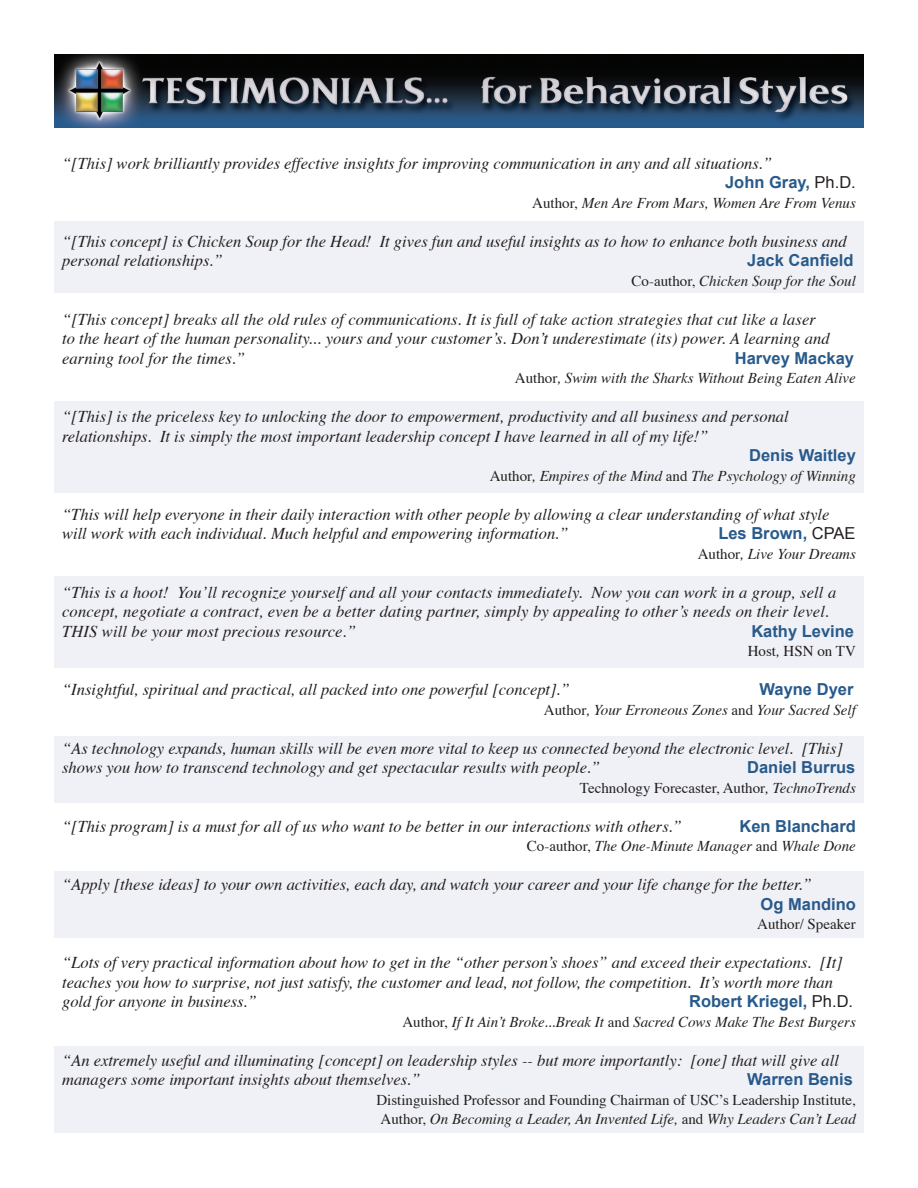
<style>
.page{position:relative;width:918px;height:1188px;background:#fff}
.page>*{position:absolute;margin:0;border:0;box-sizing:border-box;transform-origin:0 0}
.t1{font:italic 16.5px/19.5px "Times";color:#231f20}
.t2{font:700 16.5px "Arial";color:#285a8b}
.t3{font:italic 15px "Times";color:#231f20}
.t4{font:15px/19.5px "Times";color:#231f20}
.s1{font-weight:400;color:#231f20}
.s2{font-style:normal}
.s3{font-style:italic}
</style>
<div class="page">
<img style="left:54px;top:54px;width:810px;height:74px">
<div style="left:54px;top:222px;width:810px;height:71px;background:#f0f1f6"></div>
<div style="left:54px;top:402px;width:810px;height:91px;background:#f0f1f6"></div>
<div style="left:54px;top:576px;width:810px;height:92px;background:#f0f1f6"></div>
<div style="left:54px;top:736px;width:810px;height:66px;background:#f0f1f6"></div>
<div style="left:54px;top:871px;width:810px;height:67px;background:#f0f1f6"></div>
<div style="left:54px;top:1046px;width:810px;height:87px;background:#f0f1f6"></div>
<p class="t1" style="left:62px;top:154px;width:712px">“[This] work brilliantly provides effective insights for improving communication in any and all situations.”</p>
<p class="t2" style="left:725px;top:172px;width:132px">John Gray, <span class="s1">Ph.D.</span></p>
<p class="t3" style="left:532px;top:193px;width:325px"><span class="s2">Author,</span> Men Are From Mars, Women Are From Venus</p>
<p class="t1" style="left:62px;top:232px;width:786px">“[This concept] is Chicken Soup for the Head! It gives fun and useful insights as to how to enhance both business and personal relationships.”</p>
<p class="t2" style="left:747px;top:250px;width:108px">Jack Canfield</p>
<p class="t3" style="left:632px;top:271px;width:226px"><span class="s2">Co-author,</span> Chicken Soup for the Soul</p>
<p class="t1" style="left:62px;top:310px;width:769px">“[This concept] breaks all the old rules of communications. It is full of take action strategies that cut like a laser to the heart of the human personality... yours and your customer’s. Don’t underestimate (its) power. A learning and earning tool for the times.”</p>
<p class="t2" style="left:735px;top:347px;width:121px">Harvey Mackay</p>
<p class="t3" style="left:515px;top:369px;width:342px"><span class="s2">Author</span>, Swim with the Sharks Without Being Eaten Alive</p>
<p class="t1" style="left:62px;top:408px;width:728px">“[This] is the priceless key to unlocking the door to empowerment, productivity and all business and personal relationships. It is simply the most important leadership concept I have learned in all of my life!”</p>
<p class="t2" style="left:749px;top:445px;width:108px">Denis Waitley</p>
<p class="t3" style="left:490px;top:466px;width:368px"><span class="s2">Author</span>, Empires of the Mind <span class="s2">and</span> The Psychology of Winning</p>
<p class="t1" style="left:62px;top:505px;width:769px">“This will help everyone in their daily interaction with other people by allowing a clear understanding of what style will work with each individual. Much helpful and empowering information.”</p>
<p class="t2" style="left:718px;top:523px;width:139px">Les Brown, <span class="s1">CPAE</span></p>
<p class="t3" style="left:698px;top:544px;width:160px"><span class="s2">Author</span>, Live Your Dreams</p>
<p class="t1" style="left:62px;top:583px;width:776px">“This is a hoot! You’ll recognize yourself and all your contacts immediately. Now you can work in a group, sell a concept, negotiate a contract, even be a better dating partner, simply by appealing to other’s needs on their level.<br>THIS will be your most precious resource.”</p>
<p class="t2" style="left:751px;top:620px;width:104px">Kathy Levine</p>
<p class="t4" style="left:748px;top:642px;width:110px">Host<span class="s3">,</span> HSN on TV</p>
<p class="t1" style="left:62px;top:681px;width:509px">“Insightful, spiritual and practical, all packed into one powerful [concept].”</p>
<p class="t2" style="left:760px;top:679px;width:95px">Wayne Dyer</p>
<p class="t3" style="left:544px;top:700px;width:313px"><span class="s2">Author</span>, Your Erroneous Zones <span class="s2">and</span> Your Sacred Self</p>
<p class="t1" style="left:62px;top:739px;width:782px">“As technology expands, human skills will be even more vital to keep us connected beyond the electronic level. [This] shows you how to transcend technology and get spectacular results with people.”</p>
<p class="t2" style="left:747px;top:757px;width:110px">Daniel Burrus</p>
<p class="t4" style="left:580px;top:779px;width:277px">Technology Forecaster, Author<span class="s3">, TechnoTrends</span></p>
<p class="t1" style="left:62px;top:817px;width:621px">“[This program] is a must for all of us who want to be better in our interactions with others.”</p>
<p class="t2" style="left:739px;top:815px;width:118px">Ken Blanchard</p>
<p class="t3" style="left:527px;top:837px;width:330px"><span class="s2">Co-author,</span> The One-Minute Manager <span class="s2">and</span> Whale Done</p>
<p class="t1" style="left:62px;top:876px;width:752px">“Apply [these ideas] to your own activities, each day, and watch your career and your life change for the better.”</p>
<p class="t2" style="left:761px;top:893px;width:97px">Og Mandino</p>
<p class="t4" style="left:757px;top:915px;width:100px">Author/ Speaker</p>
<p class="t1" style="left:62px;top:954px;width:782px">“Lots of very practical information about how to get in the “other person’s shoes” and exceed their expectations. [It] teaches you how to surprise, not just satisfy, the customer and lead, not follow, the competition. It’s worth more than gold for anyone in business.”</p>
<p class="t2" style="left:689px;top:991px;width:166px">Robert Kriegel, <span class="s1">Ph.D.</span></p>
<p class="t3" style="left:402px;top:1012px;width:455px"><span class="s2">Author,</span> If It Ain’t Broke...Break It <span class="s2">and</span> Sacred Cows Make The Best Burgers</p>
<p class="t1" style="left:62px;top:1051px;width:778px">“An extremely useful and illuminating [concept] on leadership styles -- but more importantly: [one] that will give all managers some important insights about themselves.”</p>
<p class="t2" style="left:747px;top:1069px;width:107px">Warren Benis</p>
<p class="t4" style="left:376px;top:1091px;width:481px">Distinguished Professor and Founding Chairman of USC’s Leadership Institute,<br>Author, <span class="s3">On Becoming a Leader, An Invented Life,</span> and <span class="s3">Why Leaders Can’t Lead</span></p>
</div>
